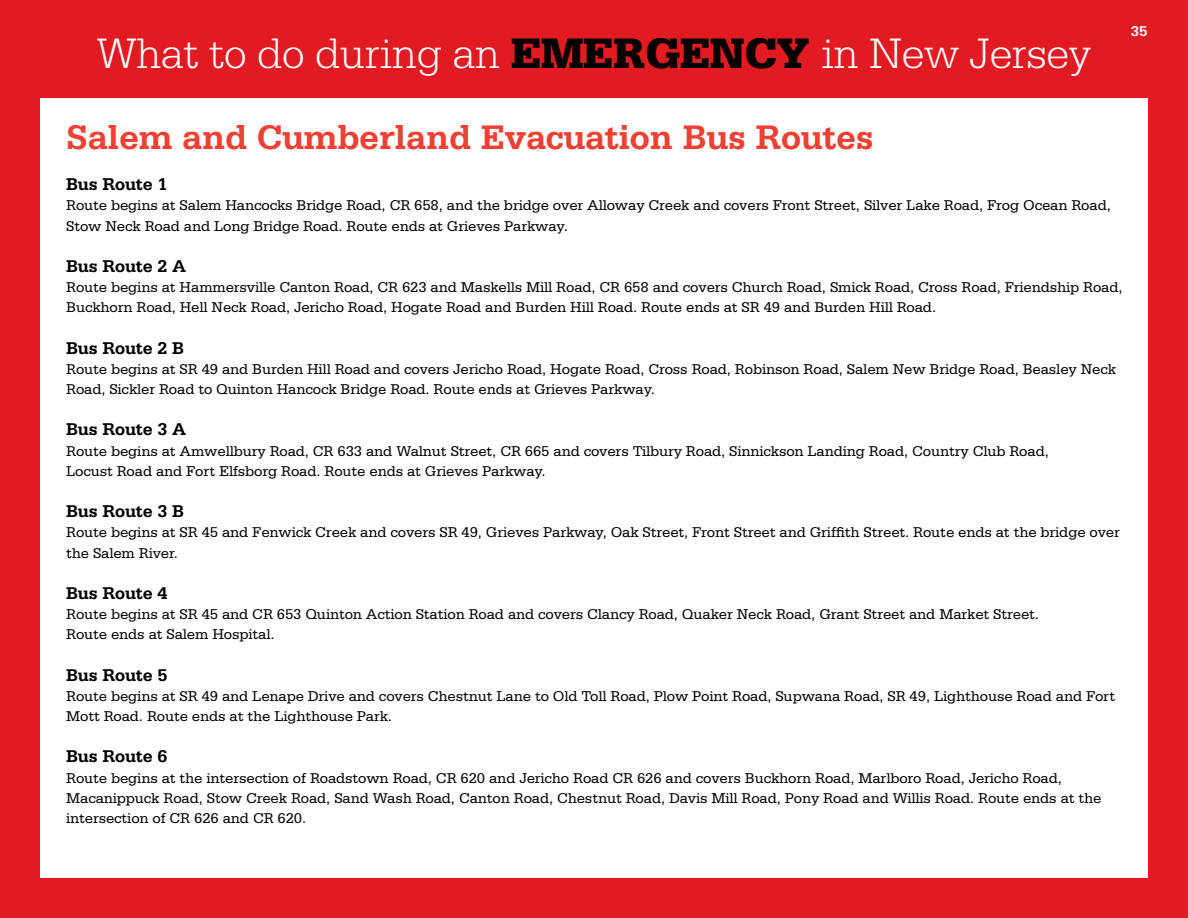
<style>
.page{position:relative;width:1188px;height:918px;background:#e21b23}
.page>*{position:absolute;margin:0;border:0;box-sizing:border-box;transform-origin:0 0}
.t1{font:300 45px "Serifa Std";letter-spacing:-.005em;color:#fff}
.t2{font:700 36px "Serifa Std";letter-spacing:-.01em;color:#ef4034}
.t3{font:700 18px "Serifa Std";letter-spacing:-.01em;color:#000}
.t4{font:15px/20.2px "Serifa Std";letter-spacing:-.01em;color:#000}
.t5{font:700 15px "Serifa Std";color:#fff}
.s1{font-weight:900;color:#000}
.s2{font-size:18px;color:#000}
</style>
<div class="page">
<div style="left:40px;top:98px;width:1108px;height:780px;background:#fff"></div>
<h1 class="t1" style="left:97px;top:29px;width:996px">What to do during an <span class="s1">EMERGENCY</span> in New Jersey</h1>
<p class="t5" style="left:1131px;top:22px;width:32px">35<span class="s2">34</span></p>
<h2 class="t2" style="left:66px;top:116px;width:809px">Salem and Cumberland Evacuation Bus Routes</h2>
<p class="t3" style="left:66px;top:174px;width:103px">Bus Route 1</p>
<p class="t4" style="left:66px;top:195px;width:1046px">Route begins at Salem Hancocks Bridge Road, CR 658, and the bridge over Alloway Creek and covers Front Street, Silver Lake Road, Frog Ocean Road,<br>Stow Neck Road and Long Bridge Road. Route ends at Grieves Parkway.</p>
<p class="t3" style="left:66px;top:255px;width:121px">Bus Route 2 A</p>
<p class="t4" style="left:66px;top:277px;width:1058px">Route begins at Hammersville Canton Road, CR 623 and Maskells Mill Road, CR 658 and covers Church Road, Smick Road, Cross Road, Friendship Road,<br>Buckhorn Road, Hell Neck Road, Jericho Road, Hogate Road and Burden Hill Road. Route ends at SR 49 and Burden Hill Road.</p>
<p class="t3" style="left:66px;top:337px;width:119px">Bus Route 2 B</p>
<p class="t4" style="left:66px;top:359px;width:1052px">Route begins at SR 49 and Burden Hill Road and covers Jericho Road, Hogate Road, Cross Road, Robinson Road, Salem New Bridge Road, Beasley Neck<br>Road, Sickler Road to Quinton Hancock Bridge Road. Route ends at Grieves Parkway.</p>
<p class="t3" style="left:66px;top:419px;width:121px">Bus Route 3 A</p>
<p class="t4" style="left:66px;top:441px;width:984px">Route begins at Amwellbury Road, CR 633 and Walnut Street, CR 665 and covers Tilbury Road, Sinnickson Landing Road, Country Club Road,<br>Locust Road and Fort Elfsborg Road. Route ends at Grieves Parkway.</p>
<p class="t3" style="left:66px;top:501px;width:119px">Bus Route 3 B</p>
<p class="t4" style="left:66px;top:522px;width:1055px">Route begins at SR 45 and Fenwick Creek and covers SR 49, Grieves Parkway, Oak Street, Front Street and Griffith Street. Route ends at the bridge over the Salem River.</p>
<p class="t3" style="left:66px;top:582px;width:103px">Bus Route 4</p>
<p class="t4" style="left:66px;top:604px;width:974px">Route begins at SR 45 and CR 653 Quinton Action Station Road and covers Clancy Road, Quaker Neck Road, Grant Street and Market Street.<br>Route ends at Salem Hospital.</p>
<p class="t3" style="left:66px;top:664px;width:103px">Bus Route 5</p>
<p class="t4" style="left:66px;top:686px;width:1051px">Route begins at SR 49 and Lenape Drive and covers Chestnut Lane to Old Toll Road, Plow Point Road, Supwana Road, SR 49, Lighthouse Road and Fort<br>Mott Road. Route ends at the Lighthouse Park.</p>
<p class="t3" style="left:66px;top:746px;width:103px">Bus Route 6</p>
<p class="t4" style="left:66px;top:768px;width:1037px">Route begins at the intersection of Roadstown Road, CR 620 and Jericho Road CR 626 and covers Buckhorn Road, Marlboro Road, Jericho Road,<br>Macanippuck Road, Stow Creek Road, Sand Wash Road, Canton Road, Chestnut Road, Davis Mill Road, Pony Road and Willis Road. Route ends at the intersection of CR 626 and CR 620.</p>
</div>
